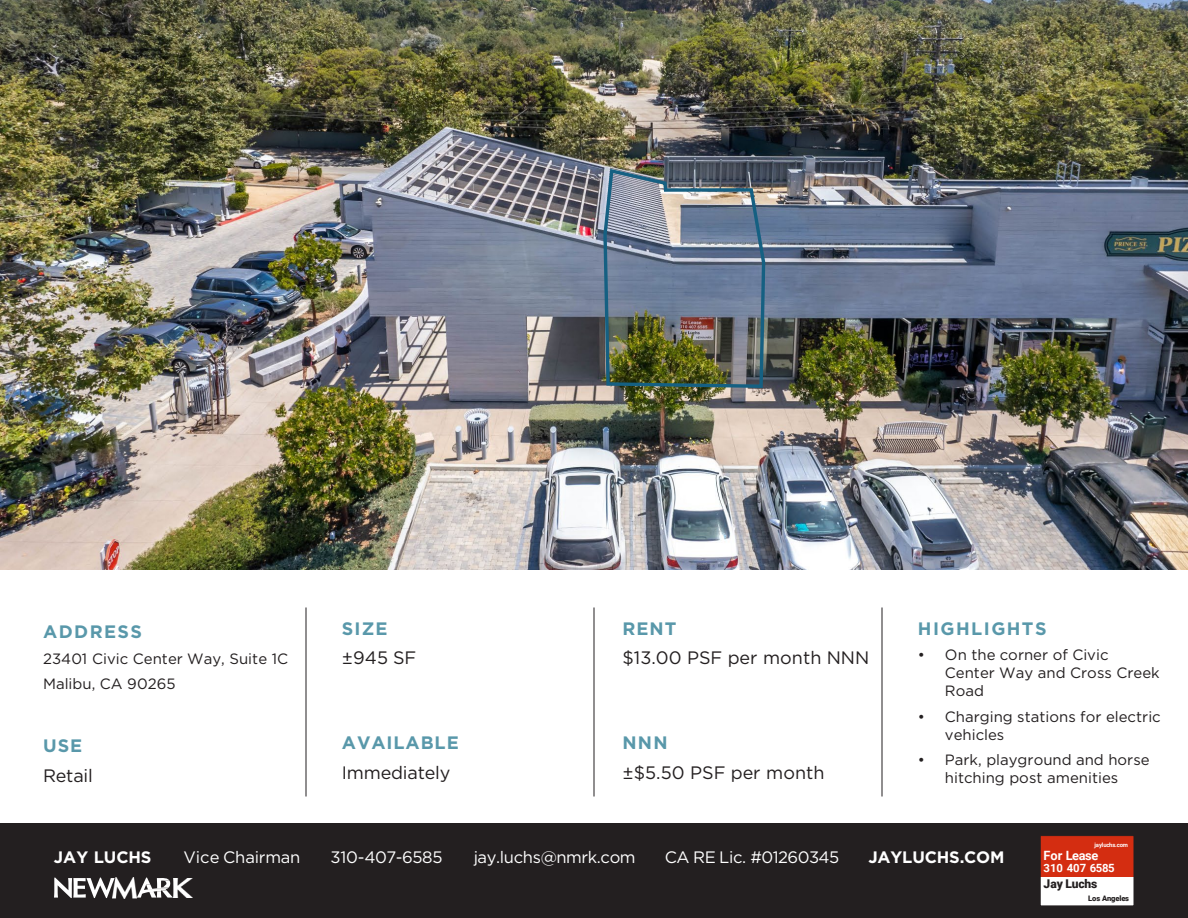
<style>
.page{position:relative;width:1188px;height:918px;background:#fff}
.page>*{position:absolute;margin:0;border:0;box-sizing:border-box;transform-origin:0 0}
.t1{font:18px "Gotham";letter-spacing:-.005em;color:#231f20}
.t2{font:700 18px "Gotham";letter-spacing:.07em;color:#5998aa}
.t3{font:700 18px "Gotham";letter-spacing:.05em;color:#5998aa}
.t4{font:16.5px "Gotham";letter-spacing:-.025em;color:#fff}
.t5{font:700 16.5px "Gotham";letter-spacing:-.01em;color:#fff}
.t6{font:15px/18px "Gotham";color:#231f20}
.t7{font:700 12.75px "Roboto";letter-spacing:-.025em;color:#fff}
.t8{font:900 12px "Roboto";letter-spacing:-.01em;color:#231f20}
.t9{font:700 11.4px "Roboto";letter-spacing:-.005em;color:#fff}
.t10{font:900 7.5px "Roboto";letter-spacing:-.015em;color:#231f20}
.t11{font:700 6px "Roboto";letter-spacing:-.025em;color:#fff}
</style>
<div class="page">
<div style="left:0;top:824px;width:1188px;height:94px;background:#231f20"></div>
<svg style="left:54px;top:877px;width:58px;height:21px"></svg>
<img style="left:173px;top:878px;width:19px;height:20px">
<svg style="left:137px;top:878px;width:36px;height:20px"></svg>
<img style="left:112px;top:878px;width:24px;height:20px">
<div style="left:1040px;top:877px;width:94px;height:29px;background:#fff"></div>
<div style="left:1040px;top:836px;width:94px;height:41px;background:#d42d11"></div>
<div style="left:1040px;top:835px;width:94px;height:71px;border:1px solid #231f20"></div>
<img style="left:0;top:0;width:1188px;height:569px">
<hr style="left:306px;top:608px;width:1px;height:188px;background:#231f20">
<hr style="left:594px;top:608px;width:1px;height:188px;background:#231f20">
<hr style="left:882px;top:608px;width:1px;height:188px;background:#231f20">
<img style="left:602px;top:167px;width:165px;height:223px">
<p class="t2" style="left:43px;top:619px;width:100px">ADDRESS</p>
<p class="t6" style="left:43px;top:649px;width:247px">23401 Civic Center Way, Suite 1C</p>
<p class="t6" style="left:43px;top:675px;width:134px">Malibu, CA 90265</p>
<p class="t2" style="left:43px;top:734px;width:41px">USE</p>
<p class="t1" style="left:43px;top:764px;width:51px">Retail</p>
<p class="t2" style="left:342px;top:616px;width:47px">SIZE</p>
<p class="t1" style="left:342px;top:646px;width:76px">±945 SF</p>
<p class="t3" style="left:342px;top:731px;width:118px">AVAILABLE</p>
<p class="t1" style="left:342px;top:761px;width:110px">Immediately</p>
<p class="t2" style="left:622px;top:616px;width:56px">RENT</p>
<p class="t1" style="left:622px;top:646px;width:248px">$13.00 PSF per month NNN</p>
<p class="t2" style="left:622px;top:731px;width:47px">NNN</p>
<p class="t1" style="left:622px;top:761px;width:204px">±$5.50 PSF per month</p>
<p class="t2" style="left:918px;top:616px;width:130px">HIGHLIGHTS</p>
<p class="t6" style="left:945px;top:646px;width:216px;text-indent:-27px">• On the corner of Civic<br>Center Way and Cross Creek<br>Road</p>
<p class="t6" style="left:945px;top:707px;width:217px;text-indent:-27px">• Charging stations for electric vehicles</p>
<p class="t6" style="left:918px;top:750px;width:233px;text-align:center">• Park, playground and horse hitching post amenities</p>
<p class="t5" style="left:54px;top:846px;width:99px">JAY LUCHS</p>
<p class="t4" style="left:183px;top:847px;width:118px">Vice Chairman</p>
<p class="t4" style="left:331px;top:847px;width:113px">310-407-6585</p>
<p class="t4" style="left:474px;top:847px;width:164px">jay.luchs@nmrk.com</p>
<p class="t4" style="left:665px;top:847px;width:176px">CA RE Lic. #01260345</p>
<p class="t5" style="left:868px;top:846px;width:138px">JAYLUCHS.COM</p>
<p class="t11" style="left:1095px;top:841px;width:35px">jayluchs.com</p>
<p class="t7" style="left:1044px;top:847px;width:56px">For Lease</p>
<p class="t9" style="left:1044px;top:860px;width:73px">310 407 6585</p>
<p class="t8" style="left:1044px;top:876px;width:55px">Jay Luchs</p>
<p class="t10" style="left:1088px;top:893px;width:43px">Los Angeles</p>
</div>
